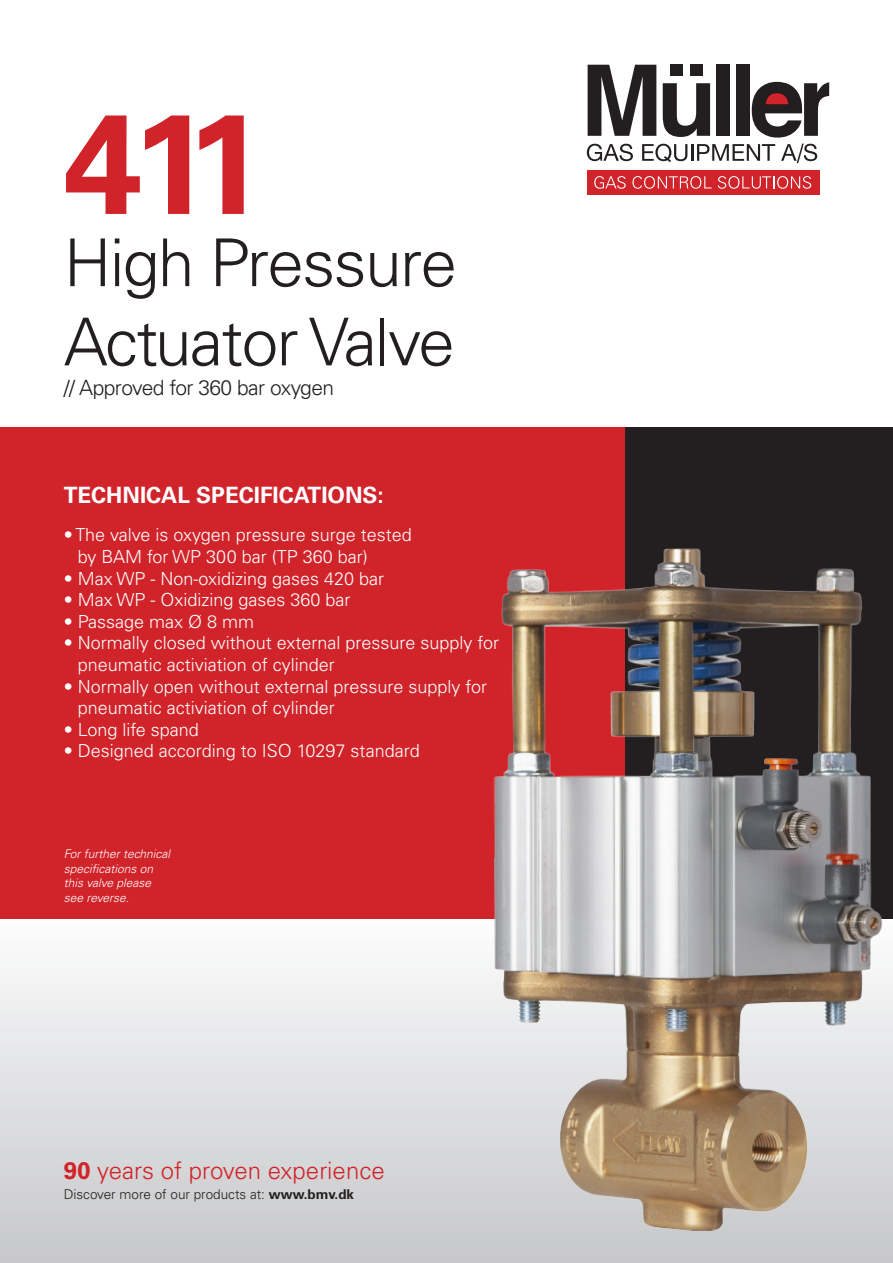
<style>
.page{position:relative;width:893px;height:1263px;background:#fff}
.page>*{position:absolute;margin:0;border:0;box-sizing:border-box;transform-origin:0 0}
.t1{font:700 141px "Univers LT Std";color:#d1232a}
.t2{font:300 66px/79.2px "Univers LT Std";letter-spacing:-.025em;color:#231f20}
.t3{font:300 24px "Univers LT Std";color:#d1232a}
.t4{font:700 22.5px "Univers LT Std";color:#fff}
.t5{font:300 21px "Univers LT Std";letter-spacing:-.025em;color:#231f20}
.t6{font:300 18px/21.6px "Univers LT Std";color:#fff}
.t7{font:300 13.5px "Univers LT Std";color:#231f20}
.t8{font:italic 300 12px/14.4px "Univers LT Std";color:#fff}
.s1{font-weight:700}
</style>
<div class="page">
<div style="left:0;top:915px;width:893px;height:348px;background:linear-gradient(to bottom,#fdfdfe,#c6c7c9)"></div>
<div style="left:0;top:427px;width:625px;height:491px;background:#d1232a"></div>
<div style="left:625px;top:427px;width:268px;height:491px;background:#231f20"></div>
<svg style="left:588px;top:65px;width:68px;height:71px"></svg>
<div style="left:670px;top:64px;width:13px;height:11px;background:#231f20"></div>
<div style="left:690px;top:64px;width:12px;height:11px;background:#231f20"></div>
<svg style="left:663px;top:83px;width:47px;height:54px"></svg>
<div style="left:716px;top:65px;width:14px;height:71px;background:#231f20"></div>
<div style="left:736px;top:65px;width:14px;height:71px;background:#231f20"></div>
<svg style="left:752px;top:82px;width:77px;height:56px"></svg>
<svg style="left:587px;top:144px;width:46px;height:17px"></svg>
<svg style="left:642px;top:144px;width:133px;height:18px"></svg>
<svg style="left:781px;top:144px;width:36px;height:19px"></svg>
<div style="left:587px;top:171px;width:232px;height:24px;background:#d1232a"></div>
<svg style="left:594px;top:176px;width:32px;height:13px"></svg>
<svg style="left:632px;top:176px;width:80px;height:13px"></svg>
<svg style="left:718px;top:176px;width:93px;height:13px"></svg>
<img style="left:492px;top:548px;width:392px;height:684px">
<p class="t1" style="left:64px;top:82px;width:202px">411</p>
<p class="t2" style="left:64px;top:223px;width:395px">High Pressure<br>Actuator Valve</p>
<p class="t5" style="left:64px;top:375px;width:272px">// Approved for 360 bar oxygen</p>
<p class="t4" style="left:64px;top:482px;width:322px">TECHNICAL SPECIFICATIONS:</p>
<p class="t6" style="left:64px;top:524px;width:350px">• The valve is oxygen pressure surge tested</p>
<p class="t6" style="left:78px;top:546px;width:291px">by BAM for WP 300 bar (TP 360 bar)</p>
<p class="t6" style="left:64px;top:567px;width:322px">• Max WP - Non-oxidizing gases 420 bar</p>
<p class="t6" style="left:64px;top:589px;width:288px">• Max WP - Oxidizing gases 360 bar</p>
<p class="t6" style="left:64px;top:611px;width:192px">• Passage max Ø 8 mm</p>
<p class="t6" style="left:78px;top:632px;width:423px;text-indent:-14px">• Normally closed without external pressure supply for pneumatic activiation of cylinder</p>
<p class="t6" style="left:78px;top:675px;width:411px;text-indent:-14px">• Normally open without external pressure supply for pneumatic activiation of cylinder</p>
<p class="t6" style="left:64px;top:719px;width:136px">• Long life spand</p>
<p class="t6" style="left:64px;top:740px;width:358px">• Designed according to ISO 10297 standard</p>
<p class="t8" style="left:64px;top:847px;width:108px">For further technical</p>
<p class="t8" style="left:64px;top:861px;width:91px">specifications on this valve please see reverse.</p>
<p class="t3" style="left:64px;top:1156px;width:322px"><span class="s1">90</span> years of proven experience</p>
<p class="t7" style="left:64px;top:1186px;width:292px">Discover more of our products at: <span class="s1">www.bmv.dk</span></p>
</div>
